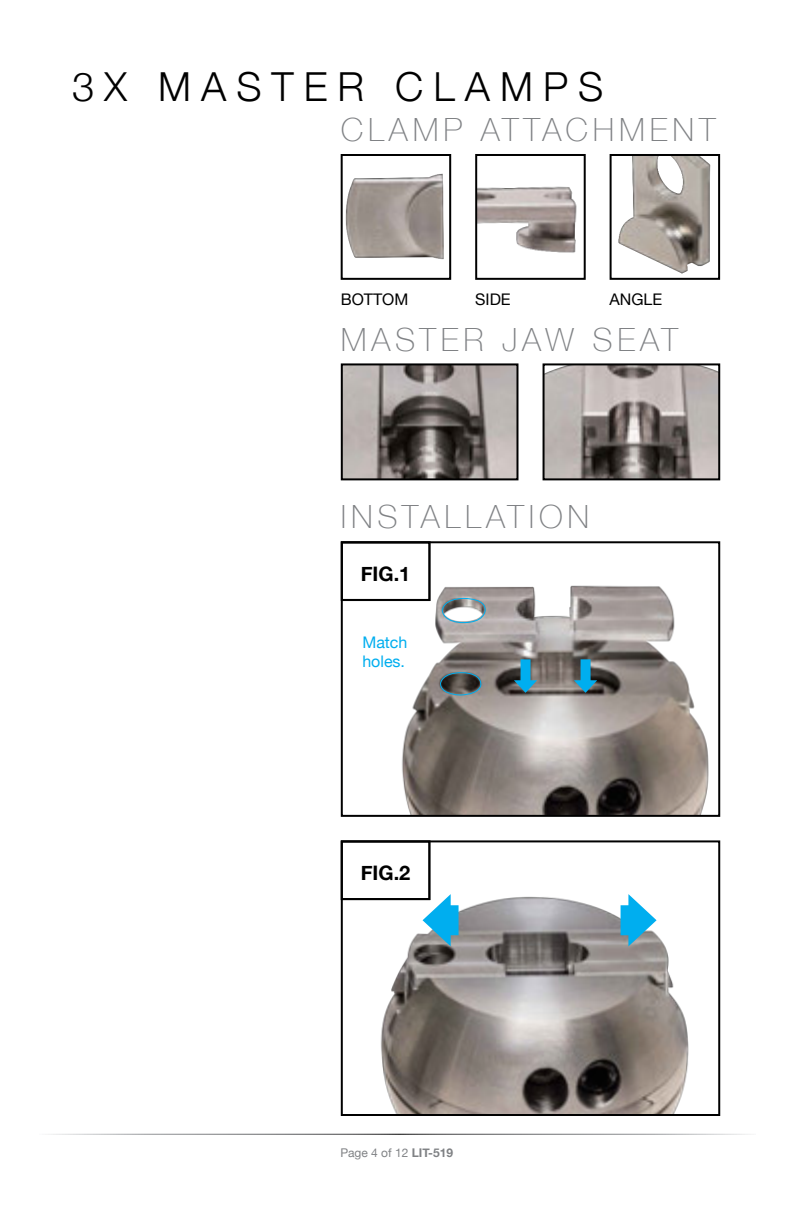
<style>
.page{position:relative;width:792px;height:1224px;background:#fff}
.page>*{position:absolute;margin:0;border:0;box-sizing:border-box;transform-origin:0 0}
.t1{font:300 40px "Helvetica Neue";letter-spacing:.25em;color:#000}
.t2{font:100 32px "Helvetica Neue";letter-spacing:.15em;color:#808285}
.t3{font:700 20px "Helvetica Neue";color:#000}
.t4{font:16px "Helvetica Neue";color:#000}
.t5{font:16px/19.2px "Helvetica Neue";color:#00aeef}
.t6{font:12px "Helvetica Neue";color:#808285}
.s1{font-weight:700}
</style>
<div class="page">
<img style="left:344px;top:585px;width:365px;height:229px">
<div style="left:341px;top:541px;width:379px;height:276px;border:2px solid #000"></div>
<img style="left:344px;top:843px;width:345px;height:270px">
<div style="left:341px;top:840px;width:379px;height:276px;border:2px solid #000"></div>
<div style="left:342px;top:542px;width:88px;height:58px;background:#fff"></div>
<div style="left:342px;top:842px;width:87px;height:57px;background:#fff"></div>
<div style="left:521px;top:659px;width:10px;height:25px;background:#00aeef"></div>
<svg style="left:514px;top:680px;width:23px;height:13px"></svg>
<div style="left:440px;top:905px;width:19px;height:30px;background:#00aeef"></div>
<svg style="left:423px;top:894px;width:28px;height:52px"></svg>
<div style="left:581px;top:659px;width:10px;height:25px;background:#00aeef"></div>
<svg style="left:574px;top:680px;width:23px;height:13px"></svg>
<div style="left:621px;top:905px;width:19px;height:30px;background:#00aeef"></div>
<svg style="left:628px;top:894px;width:29px;height:52px"></svg>
<div style="left:341px;top:841px;width:89px;height:59px;border:2px solid #000"></div>
<div style="left:341px;top:541px;width:89px;height:60px;border:2px solid #000"></div>
<svg style="left:441px;top:597px;width:46px;height:27px"></svg>
<svg style="left:439px;top:672px;width:44px;height:24px"></svg>
<img style="left:546px;top:366px;width:171px;height:111px">
<div style="left:543px;top:363px;width:177px;height:117px;border:2px solid #000"></div>
<img style="left:618px;top:157px;width:93px;height:117px">
<div style="left:610px;top:154px;width:110px;height:126px;border:2px solid #000"></div>
<img style="left:345px;top:173px;width:99px;height:87px">
<div style="left:341px;top:154px;width:110px;height:126px;border:2px solid #000"></div>
<img style="left:478px;top:186px;width:99px;height:67px">
<div style="left:475px;top:154px;width:111px;height:126px;border:2px solid #000"></div>
<img style="left:344px;top:366px;width:171px;height:111px">
<div style="left:341px;top:363px;width:177px;height:117px;border:2px solid #000"></div>
<p class="t1" style="left:72px;top:54px;width:533px">3X MASTER CLAMPS</p>
<p class="t2" style="left:341px;top:105px;width:376px">CLAMP ATTACHMENT</p>
<p class="t4" style="left:341px;top:287px;width:69px">BOTTOM</p>
<p class="t4" style="left:475px;top:287px;width:37px">SIDE</p>
<p class="t4" style="left:610px;top:287px;width:54px">ANGLE</p>
<p class="t2" style="left:341px;top:316px;width:339px">MASTER JAW SEAT</p>
<p class="t2" style="left:341px;top:492px;width:250px">INSTALLATION</p>
<p class="t3" style="left:361px;top:558px;width:51px">FIG.1</p>
<p class="t5" style="left:362px;top:633px;width:47px">Match holes.</p>
<p class="t3" style="left:361px;top:857px;width:51px">FIG.2</p>
<p class="t6" style="left:340px;top:1145px;width:114px">Page 4 of 12 <span class="s1">LIT-519</span></p>
</div>
